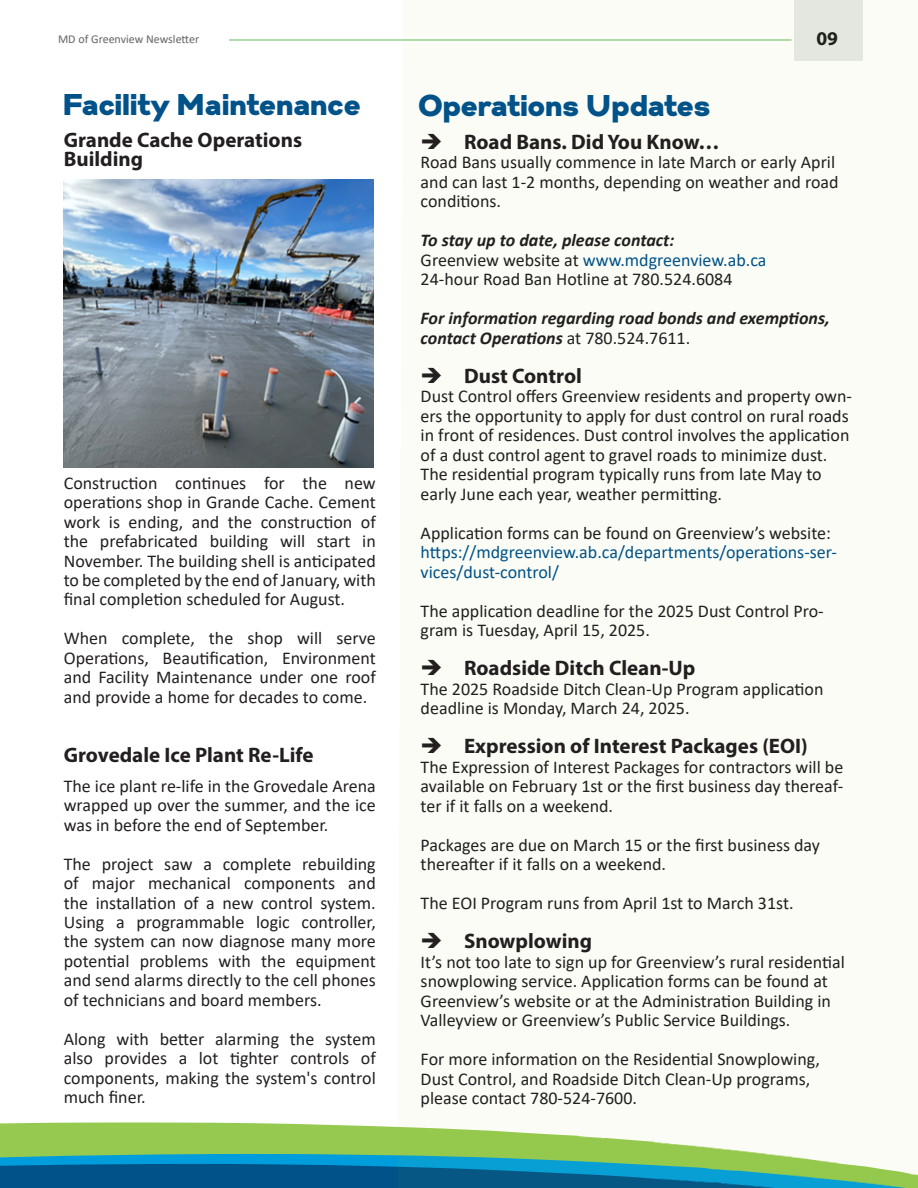
<style>
.page{position:relative;width:918px;height:1188px;background:#fff}
.page>*{position:absolute;margin:0;border:0;box-sizing:border-box;transform-origin:0 0}
.Paragraph{font:900 30px "Gabriel Sans";color:#015289}
.Header_01{font:700 21px/19.5px "Myriad Pro";color:#231f20}
.t1{font:700 19.5px "Myriad Pro";color:#1a1a18}
.Header_01-2{font:18px/19.5px "Calibri";color:#231f20}
.Header_01-3{font:18px/19.5px "Calibri";color:#015289}
.Header_01-4{font:italic 700 18px/19.5px "Calibri";color:#231f20}
.t2{font:12px "Calibri";color:#636464}
.s1{color:#231f20}
.s2{font-weight:400;font-style:normal}
</style>
<div class="page">
<hr style="left:229px;top:39px;width:563px;height:2px;background:#6bc069">
<svg style="left:0;top:1122px;width:397px;height:66px;background:#4c997c"></svg>
<div style="left:397px;top:0;width:521px;height:1188px;background:#fafcf5"></div>
<img style="left:64px;top:179px;width:310px;height:288px">
<p class="t2" style="left:58px;top:31px;width:143px">MD of Greenview Newsletter</p>
<p class="t1" style="left:816px;top:26px;width:23px">09</p>
<p class="Paragraph" style="left:64px;top:87px;width:300px">Facility Maintenance</p>
<p class="Header_01" style="left:64px;top:129px;width:240px">Grande Cache Operations<br>Building</p>
<p class="Header_01-2" style="left:64px;top:472px;width:314px;text-align:justify">Construction continues for the new operations shop in Grande Cache. Cement work is ending, and the construction of the prefabricated building will start in November. The building shell is anticipated to be completed by the end of January, with final completion scheduled for August.</p>
<p class="Header_01-2" style="left:64px;top:628px;width:314px;text-align:justify">When complete, the shop will serve Operations, Beautification, Environment and Facility Maintenance under one roof and provide a home for decades to come.</p>
<p class="Header_01" style="left:64px;top:744px;width:251px">Grovedale Ice Plant Re-Life</p>
<p class="Header_01-2" style="left:64px;top:775px;width:314px;text-align:justify">The ice plant re-life in the Grovedale Arena wrapped up over the summer, and the ice was in before the end of September.</p>
<p class="Header_01-2" style="left:64px;top:853px;width:314px;text-align:justify">The project saw a complete rebuilding of major mechanical components and the installation of a new control system.<br>Using a programmable logic controller, the system can now diagnose many more potential problems with the equipment and send alarms directly to the cell phones of technicians and board members.</p>
<p class="Header_01-2" style="left:64px;top:1029px;width:314px;text-align:justify">Along with better alarming the system also provides a lot tighter controls of components, making the system's control much finer.</p>
<p class="Paragraph" style="left:419px;top:87px;width:294px">Operations Updates</p>
<p class="Header_01" style="left:421px;top:131px;width:300px">➔ Road Bans. Did You Know…</p>
<p class="Header_01-2" style="left:421px;top:152px;width:419px">Road Bans usually commence in late March or early April and can last 1-2 months, depending on weather and road conditions.</p>
<p class="Header_01-4" style="left:421px;top:230px;width:255px">To stay up to date, please contact:</p>
<p class="Header_01-3" style="left:421px;top:250px;width:347px"><span class="s1">Greenview website at</span> www.mdgreenview.ab.ca</p>
<p class="Header_01-2" style="left:421px;top:269px;width:313px">24-hour Road Ban Hotline at 780.524.6084</p>
<p class="Header_01-4" style="left:421px;top:308px;width:411px">For information regarding road bonds and exemptions, contact Operations <span class="s2">at 780.524.7611.</span></p>
<p class="Header_01" style="left:421px;top:365px;width:163px">➔ Dust Control</p>
<p class="Header_01-2" style="left:421px;top:386px;width:433px">Dust Control offers Greenview residents and property own&shy;ers the opportunity to apply for dust control on rural roads in front of residences. Dust control involves the application of a dust control agent to gravel roads to minimize dust.<br>The residential program typically runs from late May to early June each year, weather permitting.</p>
<p class="Header_01-3" style="left:421px;top:522px;width:418px"><span class="s1">Application forms can be found on Greenview’s website: </span>https://mdgreenview.ab.ca/departments/operations-ser&shy;vices/dust-control/</p>
<p class="Header_01-2" style="left:421px;top:600px;width:405px">The application deadline for the 2025 Dust Control Pro&shy;gram is Tuesday, April 15, 2025.</p>
<p class="Header_01" style="left:421px;top:658px;width:276px">➔ Roadside Ditch Clean-Up</p>
<p class="Header_01-2" style="left:421px;top:679px;width:404px">The 2025 Roadside Ditch Clean-Up Program application deadline is Monday, March 24, 2025.</p>
<p class="Header_01" style="left:421px;top:736px;width:389px">➔ Expression of Interest Packages (EOI)</p>
<p class="Header_01-2" style="left:421px;top:757px;width:424px;text-align:justify">The Expression of Interest Packages for contractors will be available on February 1st or the first business day thereaf&shy;ter if it falls on a weekend.</p>
<p class="Header_01-2" style="left:421px;top:835px;width:401px">Packages are due on March 15 or the first business day thereafter if it falls on a weekend.</p>
<p class="Header_01-2" style="left:421px;top:893px;width:374px">The EOI Program runs from April 1st to March 31st.</p>
<p class="Header_01" style="left:421px;top:931px;width:173px">➔ Snowplowing</p>
<p class="Header_01-2" style="left:421px;top:952px;width:426px">It’s not too late to sign up for Greenview’s rural residential snowplowing service. Application forms can be found at Greenview’s website or at the Administration Building in Valleyview or Greenview’s Public Service Buildings.</p>
<p class="Header_01-2" style="left:421px;top:1049px;width:401px">For more information on the Residential Snowplowing,<br>Dust Control, and Roadside Ditch Clean-Up programs, please contact 780-524-7600.</p>
</div>
